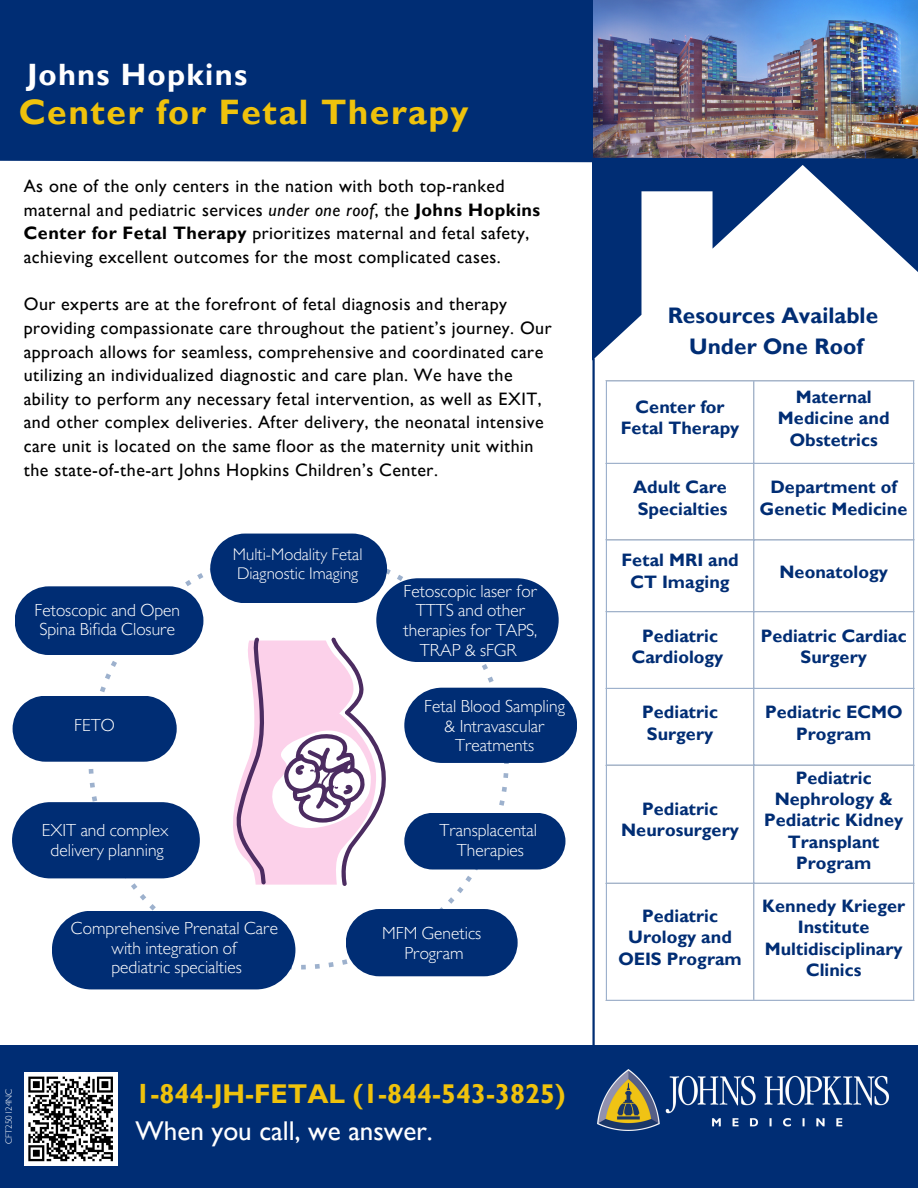
<style>
.page{position:relative;width:918px;height:1188px;background:#fff}
.page>*{position:absolute;margin:0;border:0;box-sizing:border-box;transform-origin:0 0}
.t1{font:700 35.4px "Gill Sans MT Std";letter-spacing:.04em;color:#efc20c}
.t2{font:700 30.9px "Gill Sans MT Std";letter-spacing:.04em;color:#fff}
.t3{font:700 27.15px/37.2px "Gill Sans MT Std";color:#efc20c}
.t4{font:700 22.5px/30.3px "Gill Sans MT Std";color:#002d74;text-align:center}
.t5{font:500 18px/23.7px "Gill Sans MT Std";letter-spacing:.025em;color:#000}
.t6{font:700 18px/21.3px "Gill Sans MT Std";color:#002d74;text-align:center}
.t7{font:300 17.55px/19.6px "Gill Sans MT Std";color:#fff;text-align:center}
.t8{font:300 16.95px/18.6px "Gill Sans MT Std";color:#fff}
.t9{font:300 9px "Gill Sans MT Std";color:#fff}
.s1{font-style:italic}
.s2{font-weight:700}
.s3{font-weight:500;color:#fff}
</style>
<div class="page">
<svg style="left:592px;top:165px;width:326px;height:193px"></svg>
<img style="left:895px;top:0;width:23px;height:154px">
<img style="left:592px;top:0;width:303px;height:154px">
<svg style="left:503px;top:773px;width:5px;height:5px"></svg>
<svg style="left:397px;top:575px;width:6px;height:6px"></svg>
<svg style="left:301px;top:965px;width:5px;height:5px"></svg>
<svg style="left:502px;top:787px;width:5px;height:5px"></svg>
<svg style="left:342px;top:959px;width:6px;height:6px"></svg>
<svg style="left:328px;top:962px;width:6px;height:5px"></svg>
<svg style="left:315px;top:964px;width:5px;height:5px"></svg>
<svg style="left:105px;top:673px;width:6px;height:6px"></svg>
<svg style="left:89px;top:769px;width:5px;height:5px"></svg>
<svg style="left:111px;top:661px;width:6px;height:6px"></svg>
<svg style="left:116px;top:868px;width:72px;height:43px"></svg>
<svg style="left:174px;top:573px;width:29px;height:70px"></svg>
<svg style="left:92px;top:796px;width:5px;height:6px"></svg>
<svg style="left:90px;top:783px;width:5px;height:5px"></svg>
<svg style="left:499px;top:800px;width:6px;height:6px"></svg>
<svg style="left:488px;top:677px;width:6px;height:6px"></svg>
<svg style="left:482px;top:664px;width:6px;height:6px"></svg>
<svg style="left:439px;top:876px;width:33px;height:33px"></svg>
<div style="left:404px;top:813px;width:161px;height:57px;background:#002d74;border-radius:28px"></div>
<div style="left:346px;top:909px;width:172px;height:67px;background:#002d74;border-radius:34px"></div>
<div style="left:52px;top:911px;width:243px;height:78px;background:#002d74;border-radius:39px"></div>
<div style="left:12px;top:802px;width:188px;height:76px;background:#002d74;border-radius:38px"></div>
<svg style="left:13px;top:686px;width:164px;height:76px"></svg>
<div style="left:15px;top:586px;width:188px;height:69px;background:#002d74;border-radius:34px"></div>
<svg style="left:210px;top:534px;width:181px;height:69px;background:#184181"></svg>
<svg style="left:233px;top:637px;width:153px;height:249px"></svg>
<div style="left:376px;top:578px;width:183px;height:84px;background:#002d74;border-radius:42px"></div>
<div style="left:404px;top:688px;width:173px;height:75px;background:#002d74;border-radius:38px"></div>
<div style="left:0;top:0;width:592px;height:158px;background:#002d74"></div>
<svg style="left:0;top:154px;width:918px;height:11px"></svg>
<hr style="left:606px;top:381px;width:1px;height:619px;background:#9db1cd">
<hr style="left:753px;top:381px;width:1px;height:619px;background:#9db1cd">
<hr style="left:913px;top:381px;width:1px;height:619px;background:#9db1cd">
<hr style="left:606px;top:380px;width:308px;height:1px;background:#9db1cd">
<hr style="left:606px;top:463px;width:308px;height:1px;background:#9db1cd">
<hr style="left:606px;top:539px;width:308px;height:2px;background:#9db1cd">
<hr style="left:606px;top:611px;width:308px;height:1px;background:#9db1cd">
<hr style="left:606px;top:688px;width:308px;height:1px;background:#9db1cd">
<hr style="left:606px;top:764px;width:308px;height:2px;background:#9db1cd">
<hr style="left:606px;top:883px;width:308px;height:1px;background:#9db1cd">
<hr style="left:606px;top:1000px;width:308px;height:1px;background:#9db1cd">
<div style="left:0;top:1045px;width:918px;height:143px;background:#002d74"></div>
<img style="left:597px;top:1070px;width:292px;height:61px">
<div style="left:24px;top:1072px;width:94px;height:94px;background:#fff"></div>
<svg style="left:28px;top:1076px;width:85px;height:86px"></svg>
<hr style="left:592px;top:358px;width:3px;height:735px;background:#002d74">
<p class="t2" style="left:27px;top:64px;width:222px">Johns Hopkins</p>
<p class="t1" style="left:19px;top:100px;width:451px">Center for Fetal Therapy</p>
<p class="t5" style="left:24px;top:177px;width:518px">As one of the only centers in the nation with both top-ranked maternal and pediatric services <span class="s1">under one roof</span>, the <span class="s2">Johns Hopkins Center for Fetal Therapy</span> prioritizes maternal and fetal safety, achieving excellent outcomes for the most complicated cases.</p>
<p class="t5" style="left:24px;top:295px;width:529px">Our experts are at the forefront of fetal diagnosis and therapy providing compassionate care throughout the patient’s journey. Our approach allows for seamless, comprehensive and coordinated care utilizing an individualized diagnostic and care plan. We have the ability to perform any necessary fetal intervention, as well as EXIT, and other complex deliveries. After delivery, the neonatal intensive care unit is located on the same floor as the maternity unit within the state-of-the-art Johns Hopkins Children’s Center.</p>
<p class="t7" style="left:34px;top:603px;width:147px;text-align:left">Fetoscopic and Open<br>Spina Bifida Closure</p>
<h6 class="t7" style="left:74px;top:718px;width:42px">FETO</h6>
<h5 class="t8" style="left:233px;top:548px;width:131px">Multi-Modality Fetal<br>Diagnostic Imaging</h5>
<p class="t7" style="left:404px;top:584px;width:135px">Fetoscopic laser for<br>TTTS and other therapies for TAPS,<br>TRAP &amp; sFGR</p>
<h6 class="t7" style="left:424px;top:699px;width:142px">Fetal Blood Sampling &amp; Intravascular<br>Treatments</h6>
<p class="t7" style="left:42px;top:823px;width:128px">EXIT and complex</p>
<p class="t7" style="left:51px;top:843px;width:115px">delivery planning</p>
<p class="t7" style="left:71px;top:921px;width:209px">Comprehensive Prenatal Care</p>
<p class="t7" style="left:112px;top:941px;width:127px">with integration of</p>
<p class="t7" style="left:111px;top:960px;width:132px">pediatric specialties</p>
<p class="t7" style="left:439px;top:823px;width:99px">Transplacental</p>
<p class="t7" style="left:457px;top:843px;width:69px">Therapies</p>
<p class="t7" style="left:382px;top:926px;width:101px">MFM Genetics</p>
<p class="t7" style="left:404px;top:946px;width:61px">Program</p>
<p class="t9" style="left:6px;top:1144px;width:57px;rotate:-90deg">CFT250124NC</p>
<p class="t3" style="left:136px;top:1079px;width:432px">1-844-JH-FETAL (1-844-543-3825)<br><span class="s3">When you call, we answer.</span></p>
<p class="t4" style="left:668px;top:304px;width:212px">Resources Available<br>Under One Roof</p>
<p class="t6" style="left:636px;top:399px;width:91px">Center for</p>
<h2 class="t6" style="left:621px;top:420px;width:120px">Fetal Therapy</h2>
<p class="t6" style="left:633px;top:479px;width:95px">Adult Care</p>
<p class="t6" style="left:638px;top:501px;width:91px">Specialties</p>
<h1 class="t6" style="left:778px;top:389px;width:113px">Maternal<br>Medicine and<br>Obstetrics</h1>
<h4 class="t6" style="left:760px;top:479px;width:149px">Department of<br>Genetic Medicine</h4>
<p class="t6" style="left:621px;top:553px;width:119px">Fetal MRI and<br>CT Imaging</p>
<p class="t6" style="left:779px;top:564px;width:110px">Neonatology</p>
<p class="t6" style="left:632px;top:628px;width:93px">Pediatric<br>Cardiology</p>
<p class="t6" style="left:761px;top:628px;width:148px">Pediatric Cardiac<br>Surgery</p>
<p class="t6" style="left:642px;top:704px;width:77px;text-align:left">Pediatric<br>Surgery</p>
<p class="t6" style="left:765px;top:704px;width:139px">Pediatric ECMO<br>Program</p>
<p class="t6" style="left:621px;top:801px;width:119px">Pediatric<br>Neurosurgery</p>
<p class="t6" style="left:764px;top:770px;width:141px">Pediatric<br>Nephrology &amp;<br>Pediatric Kidney<br>Transplant<br>Program</p>
<p class="t6" style="left:618px;top:908px;width:125px">Pediatric<br>Urology and<br>OEIS Program</p>
<p class="t6" style="left:762px;top:898px;width:145px">Kennedy Krieger<br>Institute<br>Multidisciplinary<br>Clinics</p>
</div>
